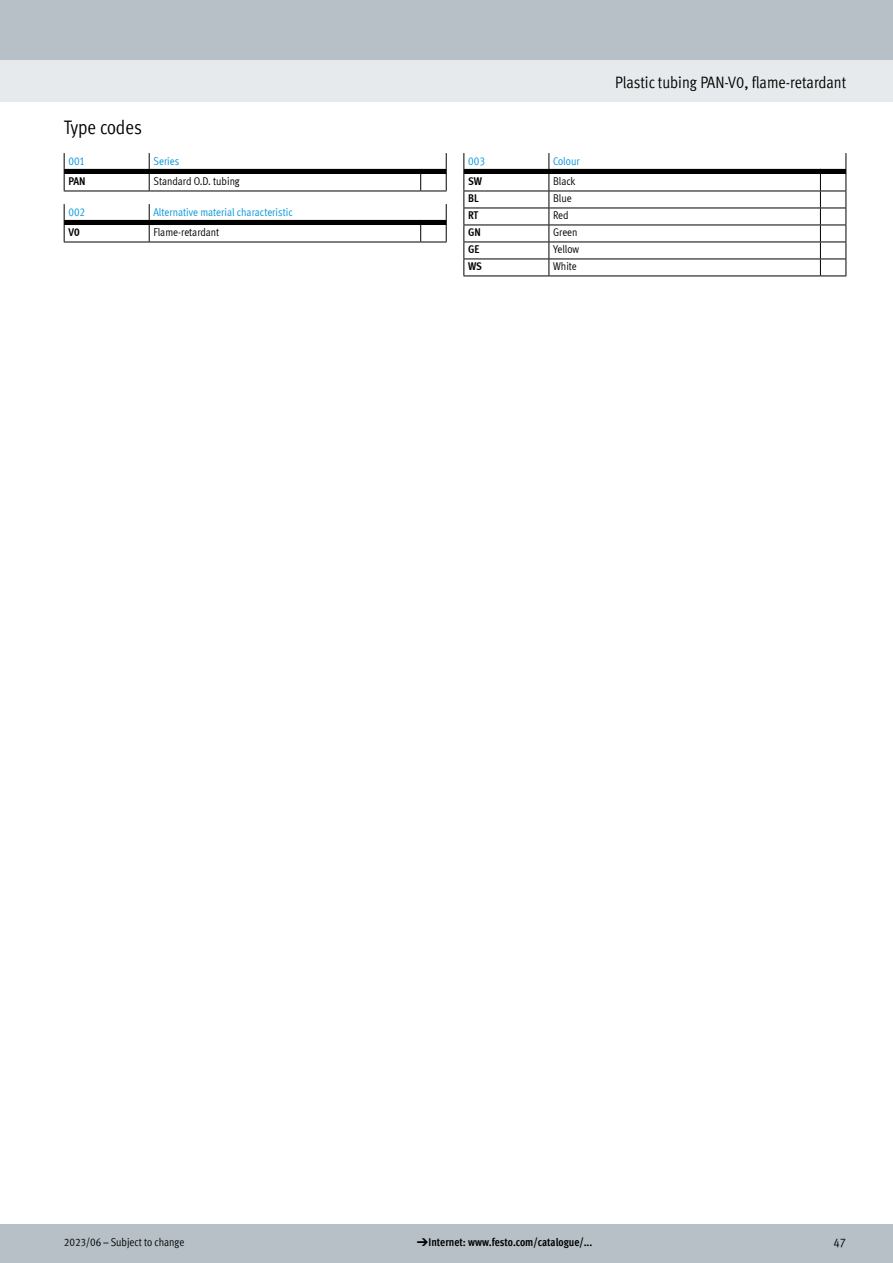
<style>
.page{position:relative;width:893px;height:1263px;background:#fff}
.page>*{position:absolute;margin:0;border:0;box-sizing:border-box;transform-origin:0 0}
.FES_title_section{font:condensed 19.5px "Festo";color:#000}
.FES_title_family{font:condensed 16.5px "Festo";letter-spacing:-.005em;color:#000}
.t1{font:condensed 12.75px "Festo";color:#000}
.t2{font:11.25px "Meta Cond LF";letter-spacing:-.005em;color:#000}
.t3{font:11.25px "Meta Cond LF";color:#0095db}
.t4{font:700 condensed 11.25px "Festo";color:#000}
.t5{font:condensed 11.25px "Festo";letter-spacing:-.005em;color:#000}
.t6{font:700 11.25px "Meta Cond LF";letter-spacing:-.01em;color:#000}
.s1{font-family:"Meto Pict 182";font-weight:400;font-stretch:normal}
</style>
<div class="page">
<div style="left:0;top:1225px;width:893px;height:38px;background:#b6c0c6"></div>
<div style="left:0;top:60px;width:893px;height:42px;background:#e7eaec"></div>
<div style="left:0;top:0;width:893px;height:60px;background:#b6c0c6"></div>
<svg style="left:64px;top:153px;width:383px;height:39px"></svg>
<svg style="left:64px;top:204px;width:383px;height:39px"></svg>
<svg style="left:463px;top:153px;width:384px;height:124px"></svg>
<p class="FES_title_section" style="left:64px;top:113px;width:80px">Type codes</p>
<p class="t3" style="left:68px;top:154px;width:18px">001</p>
<p class="t3" style="left:153px;top:154px;width:27px">Series</p>
<p class="t6" style="left:68px;top:174px;width:19px">PAN</p>
<p class="t2" style="left:153px;top:174px;width:88px">Standard O.D. tubing</p>
<p class="t3" style="left:68px;top:205px;width:18px">002</p>
<p class="t3" style="left:153px;top:205px;width:141px">Alternative material characteristic</p>
<p class="t6" style="left:68px;top:225px;width:13px">V0</p>
<p class="t2" style="left:153px;top:225px;width:67px">Flame-retardant</p>
<p class="t3" style="left:468px;top:154px;width:18px">003</p>
<p class="t3" style="left:553px;top:154px;width:28px">Colour</p>
<p class="t6" style="left:468px;top:174px;width:15px">SW</p>
<p class="t2" style="left:553px;top:174px;width:24px">Black</p>
<p class="t6" style="left:468px;top:191px;width:12px">BL</p>
<p class="t2" style="left:553px;top:191px;width:20px">Blue</p>
<p class="t6" style="left:468px;top:208px;width:12px">RT</p>
<p class="t2" style="left:553px;top:208px;width:17px">Red</p>
<p class="t6" style="left:468px;top:225px;width:14px">GN</p>
<p class="t2" style="left:553px;top:225px;width:26px">Green</p>
<p class="t6" style="left:468px;top:242px;width:13px">GE</p>
<p class="t2" style="left:553px;top:242px;width:28px">Yellow</p>
<p class="t6" style="left:468px;top:259px;width:15px">WS</p>
<p class="t2" style="left:553px;top:259px;width:25px">White</p>
<p class="FES_title_family" style="left:615px;top:71px;width:233px">Plastic tubing PAN-V0, flame-retardant</p>
<p class="t5" style="left:64px;top:1234px;width:122px">2023/06 – Subject to change</p>
<p class="t4" style="left:417px;top:1234px;width:177px"><span class="s1">d</span> Internet: www.festo.com/catalogue/...</p>
<p class="t1" style="left:833px;top:1233px;width:14px">47</p>
</div>
